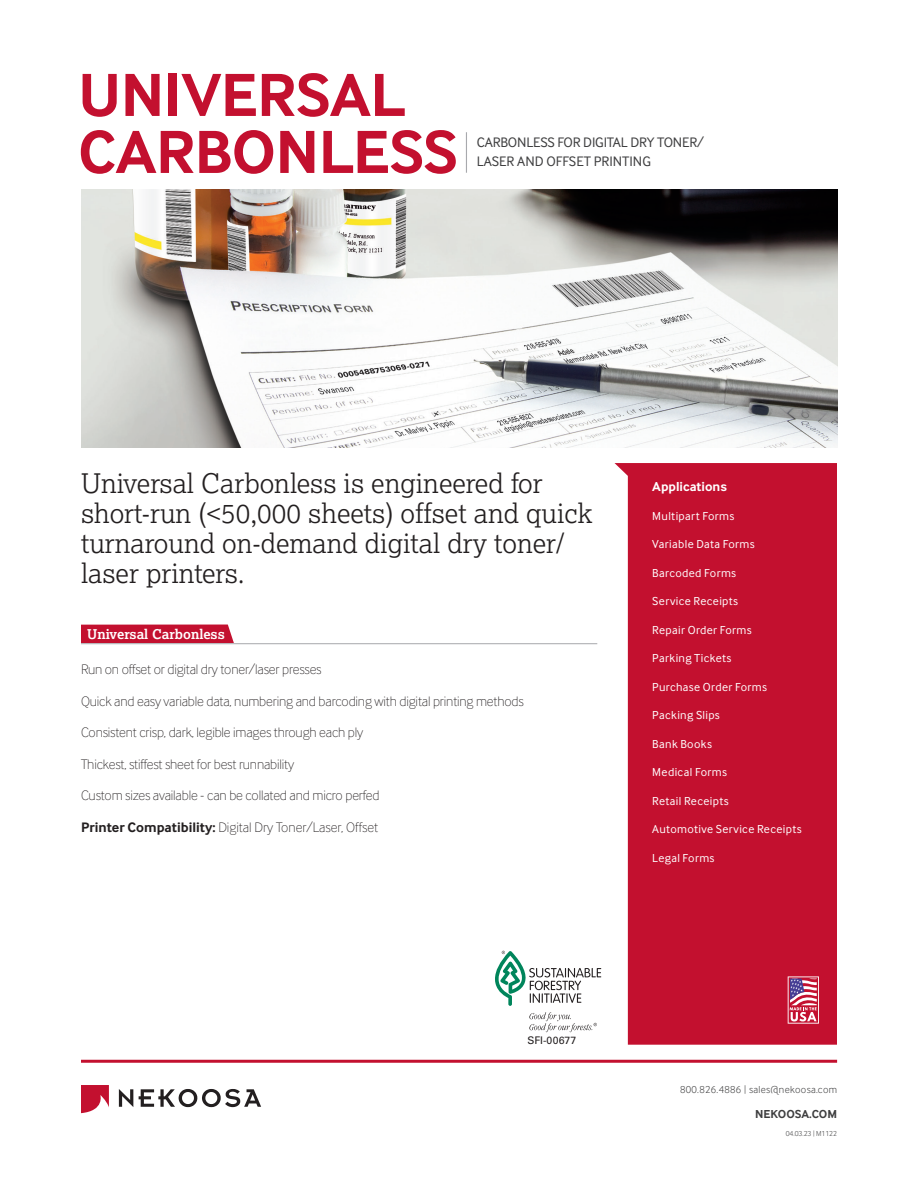
<style>
.page{position:relative;width:918px;height:1188px;background:#fff}
.page>*{position:absolute;margin:0;border:0;box-sizing:border-box;transform-origin:0 0}
.t1{font:700 63px/57px "Inter Face";letter-spacing:-.01em;color:#c3102f}
.t2{font:300 27px/30px "Lexia";color:#231f20}
.t3{font:100 14.25px "Inter Face";letter-spacing:-.01em;color:#231f20}
.t4{font:14.25px/18.8px "Inter Face";letter-spacing:-.01em;color:#3e3e3f}
.t5{font:700 13.5px "Lexia";color:#fff}
.t6{font:700 13.5px "Inter Face";color:#fff}
.t7{font:12px "Inter Face";letter-spacing:.03em;color:#fff}
.t8{font:700 12px "Inter Face";color:#3e3e3f}
.t9{font:300 10.5px "Inter Face";letter-spacing:.03em;color:#3e3e3f}
.t10{font:10.5px "Univers LT Pro 55 Roman";color:#231f20}
.t11{font:300 7.5px "Inter Face";color:#3e3e3f}
.s1{font-weight:700}
</style>
<div class="page">
<img style="left:81px;top:189px;width:756px;height:259px">
<div style="left:615px;top:463px;width:222px;height:582px;background:#c3102f"></div>
<hr style="left:466px;top:132px;width:1px;height:41px;background:#a8a9ad">
<div style="left:81px;top:625px;width:153px;height:18px;background:#c3102f"></div>
<hr style="left:81px;top:643px;width:516px;height:1px;background:#b0b1b5">
<svg style="left:788px;top:976px;width:31px;height:48px"></svg>
<svg style="left:495px;top:951px;width:106px;height:55px"></svg>
<svg style="left:529px;top:1012px;width:68px;height:20px"></svg>
<hr style="left:81px;top:1060px;width:756px;height:3px;background:#c3102f">
<svg style="left:119px;top:1089px;width:14px;height:18px"></svg>
<svg style="left:139px;top:1089px;width:122px;height:18px"></svg>
<svg style="left:81px;top:1085px;width:28px;height:28px"></svg>
<h1 class="t1" style="left:78px;top:66px;width:381px">UNIVERSAL<br>CARBONLESS</h1>
<p class="t4" style="left:477px;top:133px;width:229px">CARBONLESS FOR DIGITAL DRY TONER/<br>LASER AND OFFSET PRINTING</p>
<h2 class="t2" style="left:81px;top:467px;width:513px">Universal Carbonless is engineered for short-run (&lt;50,000 sheets) offset and quick turnaround on-demand digital dry toner/ laser printers.</h2>
<p class="t5" style="left:87px;top:625px;width:139px">Universal Carbonless</p>
<p class="t3" style="left:81px;top:661px;width:242px">Run on offset or digital dry toner/laser presses</p>
<p class="t3" style="left:81px;top:693px;width:444px">Quick and easy variable data, numbering and barcoding with digital printing methods</p>
<p class="t3" style="left:81px;top:724px;width:284px">Consistent crisp, dark, legible images through each ply</p>
<p class="t3" style="left:81px;top:756px;width:215px">Thickest, stiffest sheet for best runnability</p>
<p class="t3" style="left:81px;top:787px;width:300px">Custom sizes available - can be collated and micro perfed</p>
<p class="t3" style="left:81px;top:819px;width:299px"><span class="s1">Printer Compatibility:</span> Digital Dry Toner/Laser, Offset</p>
<p class="t6" style="left:652px;top:479px;width:76px">Applications</p>
<p class="t7" style="left:652px;top:509px;width:84px">Multipart Forms</p>
<p class="t7" style="left:652px;top:538px;width:104px">Variable Data Forms</p>
<p class="t7" style="left:652px;top:566px;width:85px">Barcoded Forms</p>
<p class="t7" style="left:652px;top:595px;width:87px">Service Receipts</p>
<p class="t7" style="left:652px;top:623px;width:101px">Repair Order Forms</p>
<p class="t7" style="left:652px;top:652px;width:81px">Parking Tickets</p>
<p class="t7" style="left:652px;top:680px;width:116px">Purchase Order Forms</p>
<p class="t7" style="left:652px;top:709px;width:69px">Packing Slips</p>
<p class="t7" style="left:652px;top:737px;width:61px">Bank Books</p>
<p class="t7" style="left:652px;top:766px;width:76px">Medical Forms</p>
<p class="t7" style="left:652px;top:794px;width:78px">Retail Receipts</p>
<p class="t7" style="left:652px;top:823px;width:151px">Automotive Service Receipts</p>
<p class="t7" style="left:652px;top:851px;width:64px">Legal Forms</p>
<p class="t10" style="left:527px;top:1033px;width:50px">SFI-00677</p>
<p class="t9" style="left:680px;top:1084px;width:159px">800.826.4886 | sales@nekoosa.com</p>
<p class="t8" style="left:755px;top:1107px;width:83px">NEKOOSA.COM</p>
<p class="t11" style="left:786px;top:1130px;width:53px">04.03.23 | M1122</p>
</div>
